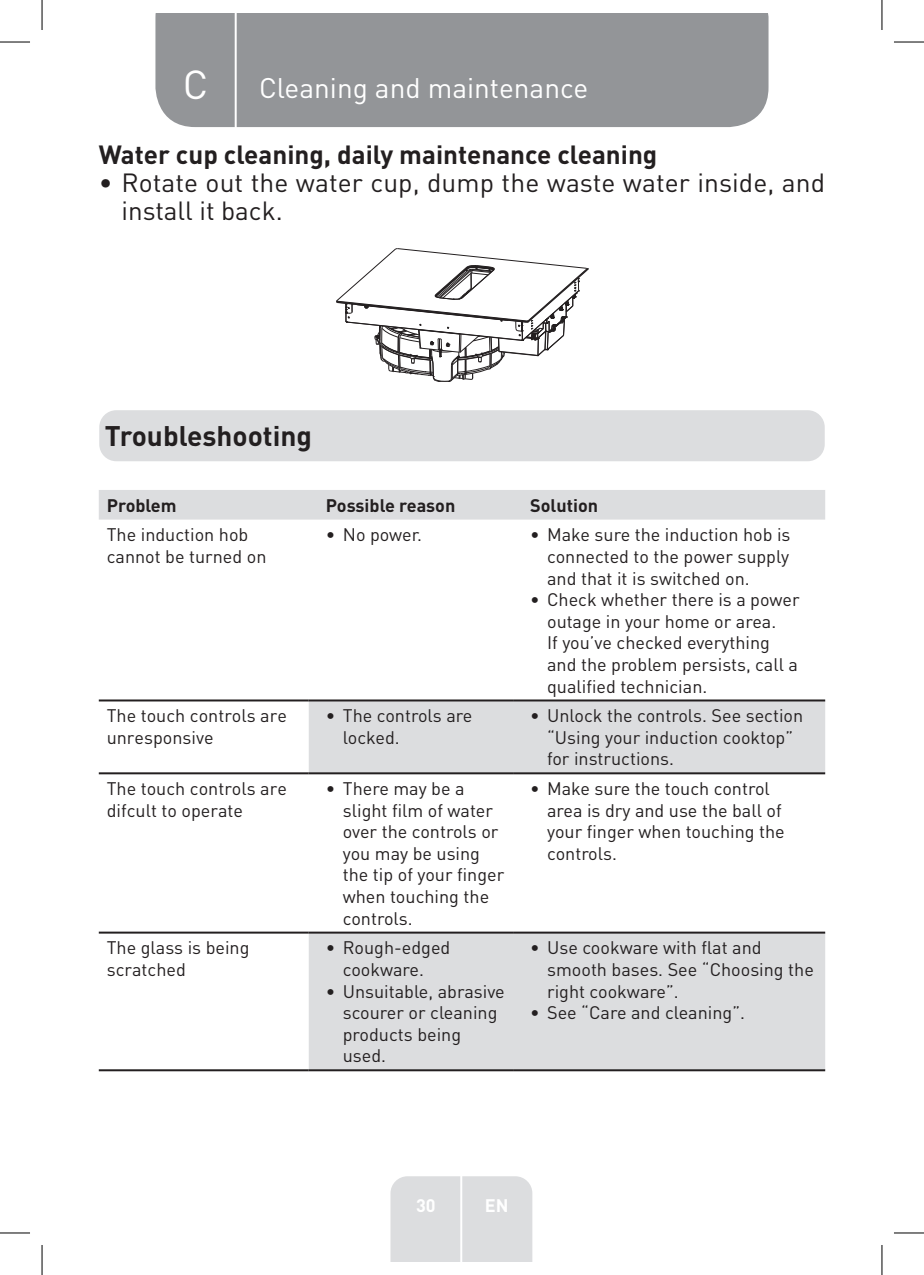
<style>
.page{position:relative;width:924px;height:1275px;background:#fff}
.page>*{position:absolute;margin:0;border:0;box-sizing:border-box;transform-origin:0 0}
.t1{font:40px "DIN Pro";color:#fff}
.TitreGauche__gabarit{font:28px "DIN Pro";color:#fff}
.Headline-01{font:700 28px "DIN Pro";color:#231f20}
.t2{font:26px/28px "DIN Pro";letter-spacing:.005em;color:#231f20}
.Large_Text__3_2_mm{font:700 26px "DIN Pro";color:#231f20}
.Left__Table{font:18px/21.6px "DIN Pro";color:#231f20}
.Headline__Table{font:700 18px "DIN Pro";color:#231f20}
.t3{font:700 18px "DIN Pro";color:#fff}
</style>
<div class="page">
<div style="left:155px;top:14px;width:613px;height:113px;background:#939598"></div>
<div style="left:390px;top:1176px;width:142px;height:85px;background:#dcdddf"></div>
<hr style="left:460px;top:1153px;width:2px;height:108px;background:#fff">
<hr style="left:234px;top:14px;width:2px;height:116px;background:#fff">
<svg style="left:336px;top:248px;width:252px;height:134px"></svg>
<div style="left:99px;top:410px;width:725px;height:51px;background:#dcdddf;border-radius:17px"></div>
<div style="left:99px;top:490px;width:725px;height:29px;background:#dcdddf"></div>
<svg style="left:308px;top:701px;width:516px;height:368px;fill:#dcdddf"></svg>
<hr style="left:99px;top:699px;width:209px;height:2px;background:#231f20">
<hr style="left:308px;top:699px;width:205px;height:2px;background:#231f20">
<hr style="left:513px;top:699px;width:311px;height:2px;background:#231f20">
<hr style="left:99px;top:772px;width:209px;height:2px;background:#231f20">
<hr style="left:308px;top:772px;width:205px;height:2px;background:#231f20">
<hr style="left:513px;top:772px;width:311px;height:2px;background:#231f20">
<hr style="left:99px;top:931px;width:209px;height:2px;background:#231f20">
<hr style="left:308px;top:931px;width:205px;height:2px;background:#231f20">
<hr style="left:513px;top:931px;width:311px;height:2px;background:#231f20">
<hr style="left:99px;top:1069px;width:209px;height:2px;background:#231f20">
<hr style="left:308px;top:1069px;width:205px;height:2px;background:#231f20">
<hr style="left:513px;top:1069px;width:311px;height:2px;background:#231f20">
<hr style="left:0;top:42px;width:30px;height:1px;background:#000">
<hr style="left:893px;top:42px;width:30px;height:1px;background:#000">
<hr style="left:0;top:1232px;width:30px;height:1px;background:#000">
<hr style="left:893px;top:1232px;width:30px;height:1px;background:#000">
<hr style="left:42px;top:0;width:1px;height:30px;background:#000">
<hr style="left:42px;top:1245px;width:1px;height:30px;background:#000">
<hr style="left:881px;top:0;width:1px;height:30px;background:#000">
<hr style="left:881px;top:1245px;width:1px;height:30px;background:#000">
<p class="t1" style="left:183px;top:57px;width:27px">C</p>
<p class="TitreGauche__gabarit" style="left:259px;top:69px;width:330px">Cleaning and maintenance</p>
<p class="Large_Text__3_2_mm" style="left:99px;top:137px;width:560px">Water cup cleaning, daily maintenance cleaning</p>
<p class="t2" style="left:121px;top:167px;width:704px;text-indent:-23px">• Rotate out the water cup, dump the waste water inside, and install it back.</p>
<p class="Headline-01" style="left:105px;top:417px;width:208px">Troubleshooting</p>
<p class="Headline__Table" style="left:107px;top:493px;width:71px">Problem</p>
<p class="Headline__Table" style="left:325px;top:493px;width:131px">Possible reason</p>
<p class="Headline__Table" style="left:530px;top:493px;width:69px">Solution</p>
<p class="Left__Table" style="left:107px;top:523px;width:161px">The induction hob cannot be turned on</p>
<p class="Left__Table" style="left:325px;top:523px;width:98px">• No power.</p>
<p class="Left__Table" style="left:547px;top:523px;width:245px;text-align:justify;text-indent:-17px">• Make sure the induction hob is connected to the power supply and that it is switched on.</p>
<p class="Left__Table" style="left:547px;top:588px;width:254px;text-indent:-17px">• Check whether there is a power outage in your home or area.<br>If you’ve checked everything and the problem persists, call a qualified technician.</p>
<p class="Left__Table" style="left:107px;top:704px;width:181px">The touch controls are unresponsive</p>
<p class="Left__Table" style="left:342px;top:704px;width:131px;text-indent:-17px">• The controls are locked.</p>
<p class="Left__Table" style="left:547px;top:704px;width:257px;text-indent:-17px">• Unlock the controls. See section “Using your induction cooktop” for instructions.</p>
<p class="Left__Table" style="left:107px;top:777px;width:181px">The touch controls are difcult to operate</p>
<p class="Left__Table" style="left:342px;top:777px;width:163px;text-indent:-17px">• There may be a slight film of water over the controls or you may be using the tip of your finger when touching the controls.</p>
<p class="Left__Table" style="left:547px;top:777px;width:239px;text-indent:-17px">• Make sure the touch control area is dry and use the ball of your finger when touching the controls.</p>
<p class="Left__Table" style="left:107px;top:936px;width:144px">The glass is being scratched</p>
<p class="Left__Table" style="left:325px;top:936px;width:126px;text-align:center">• Rough-edged cookware.</p>
<p class="Left__Table" style="left:342px;top:979px;width:163px;text-indent:-17px">• Unsuitable, abrasive scourer or cleaning products being used.</p>
<p class="Left__Table" style="left:547px;top:936px;width:268px;text-indent:-17px">• Use cookware with flat and smooth bases. See “Choosing the right cookware”.</p>
<p class="Left__Table" style="left:530px;top:1001px;width:216px">• See “Care and cleaning”.</p>
<p class="t3" style="left:416px;top:1192px;width:21px">30</p>
<p class="t3" style="left:484px;top:1192px;width:25px">EN</p>
</div>
